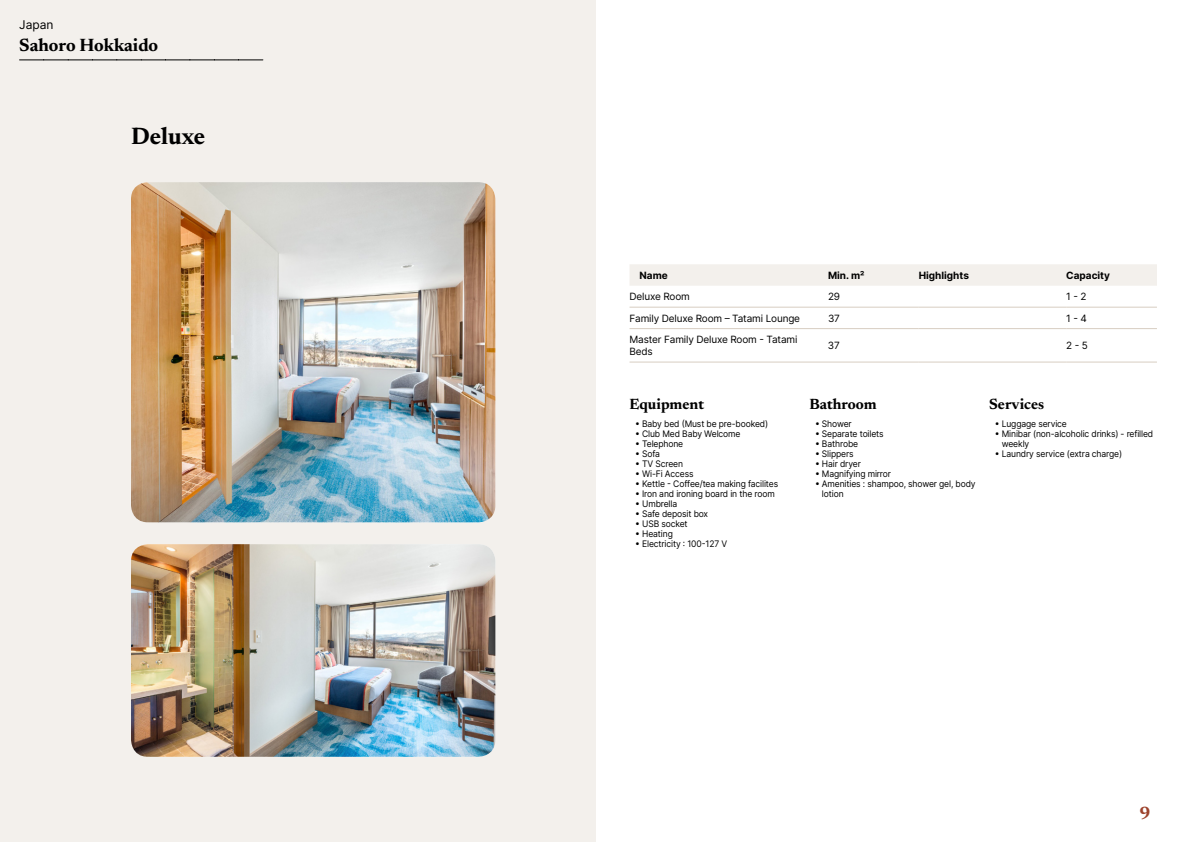
<style>
.page{position:relative;width:1191px;height:842px;background:#fff}
.page>*{position:absolute;margin:0;border:0;box-sizing:border-box;transform-origin:0 0}
.t1{font:700 24px "Newsreader 24 pt";color:#000}
.t2{font:700 18px "Newsreader 24 pt";color:#000}
.t3{font:700 18px "Newsreader 24 pt";color:#9d432c}
.t4{font:700 15px "Newsreader 24 pt";color:#000}
.t5{font:12px "Inter";color:#000}
.t6{font:10px/12px "Inter";letter-spacing:-.015em;color:#000}
.t7{font:700 10px "Inter";color:#000}
.t8{font:9px/10px "Inter";letter-spacing:-.015em;color:#000;scale:.95 1}
</style>
<div class="page">
<div style="left:0;top:0;width:595px;height:842px;background:#f3f0ec"></div>
<img style="left:131px;top:182px;width:364px;height:340px">
<img style="left:131px;top:544px;width:364px;height:213px">
<svg style="left:20px;top:60px;width:243px;height:1px"></svg>
<div style="left:630px;top:264px;width:527px;height:22px;background:#f3f0ec"></div>
<hr style="left:629px;top:307px;width:199px;height:1px;background:#d7cdc1">
<hr style="left:828px;top:307px;width:90px;height:1px;background:#d7cdc1">
<hr style="left:918px;top:307px;width:148px;height:1px;background:#d7cdc1">
<hr style="left:1066px;top:307px;width:91px;height:1px;background:#d7cdc1">
<hr style="left:629px;top:328px;width:199px;height:1px;background:#d7cdc1">
<hr style="left:828px;top:328px;width:90px;height:1px;background:#d7cdc1">
<hr style="left:918px;top:328px;width:148px;height:1px;background:#d7cdc1">
<hr style="left:1066px;top:328px;width:91px;height:1px;background:#d7cdc1">
<hr style="left:629px;top:362px;width:199px;height:1px;background:#d7cdc1">
<hr style="left:828px;top:362px;width:90px;height:1px;background:#d7cdc1">
<hr style="left:918px;top:362px;width:148px;height:1px;background:#d7cdc1">
<hr style="left:1066px;top:362px;width:91px;height:1px;background:#d7cdc1">
<h3 class="t5" style="left:19px;top:15px;width:36px">Japan</h3>
<h2 class="t2" style="left:19px;top:32px;width:140px">Sahoro Hokkaido</h2>
<h1 class="t1" style="left:131px;top:119px;width:76px">Deluxe</h1>
<p class="t7" style="left:639px;top:268px;width:30px">Name</p>
<p class="t7" style="left:828px;top:268px;width:38px">Min. m²</p>
<p class="t7" style="left:918px;top:268px;width:52px">Highlights</p>
<p class="t7" style="left:1066px;top:268px;width:45px">Capacity</p>
<p class="t6" style="left:629px;top:290px;width:62px">Deluxe Room</p>
<p class="t6" style="left:828px;top:290px;width:14px">29</p>
<p class="t6" style="left:1066px;top:290px;width:22px">1 - 2</p>
<p class="t6" style="left:629px;top:312px;width:172px">Family Deluxe Room – Tatami Lounge</p>
<p class="t6" style="left:828px;top:312px;width:13px">37</p>
<p class="t6" style="left:1066px;top:312px;width:22px">1 - 4</p>
<p class="t6" style="left:629px;top:333px;width:169px">Master Family Deluxe Room - Tatami<br>Beds</p>
<p class="t6" style="left:828px;top:339px;width:13px">37</p>
<p class="t6" style="left:1066px;top:339px;width:23px">2 - 5</p>
<h3 class="t4" style="left:629px;top:393px;width:76px">Equipment</h3>
<p class="t8" style="left:635px;top:419px;width:141px">• Baby bed (Must be pre-booked)</p>
<p class="t8" style="left:635px;top:429px;width:112px">• Club Med Baby Welcome</p>
<p class="t8" style="left:635px;top:439px;width:52px">• Telephone</p>
<p class="t8" style="left:635px;top:449px;width:28px">• Sofa</p>
<p class="t8" style="left:635px;top:459px;width:52px">• TV Screen</p>
<p class="t8" style="left:635px;top:469px;width:63px">• Wi-Fi Access</p>
<p class="t8" style="left:635px;top:479px;width:152px">• Kettle - Coffee/tea making facilites</p>
<p class="t8" style="left:635px;top:489px;width:148px">• Iron and ironing board in the room</p>
<p class="t8" style="left:635px;top:499px;width:46px">• Umbrella</p>
<p class="t8" style="left:635px;top:509px;width:78px">• Safe deposit box</p>
<p class="t8" style="left:635px;top:519px;width:57px">• USB socket</p>
<p class="t8" style="left:635px;top:529px;width:41px">• Heating</p>
<p class="t8" style="left:635px;top:539px;width:98px">• Electricity : 100-127 V</p>
<h3 class="t4" style="left:809px;top:393px;width:69px">Bathroom</h3>
<p class="t8" style="left:815px;top:419px;width:40px">• Shower</p>
<p class="t8" style="left:815px;top:429px;width:74px">• Separate toilets</p>
<p class="t8" style="left:815px;top:439px;width:47px">• Bathrobe</p>
<p class="t8" style="left:815px;top:449px;width:42px">• Slippers</p>
<p class="t8" style="left:815px;top:459px;width:50px">• Hair dryer</p>
<p class="t8" style="left:815px;top:469px;width:82px">• Magnifying mirror</p>
<p class="t8" style="left:822px;top:479px;width:163px;text-indent:-7px">• Amenities : shampoo, shower gel, body lotion</p>
<h3 class="t4" style="left:989px;top:393px;width:57px">Services</h3>
<p class="t8" style="left:994px;top:419px;width:77px">• Luggage service</p>
<p class="t8" style="left:1001px;top:429px;width:161px;text-indent:-7px">• Minibar (non-alcoholic drinks) - refilled weekly</p>
<p class="t8" style="left:994px;top:449px;width:136px">• Laundry service (extra charge)</p>
<h2 class="t3" style="left:1139px;top:800px;width:13px">9</h2>
</div>
